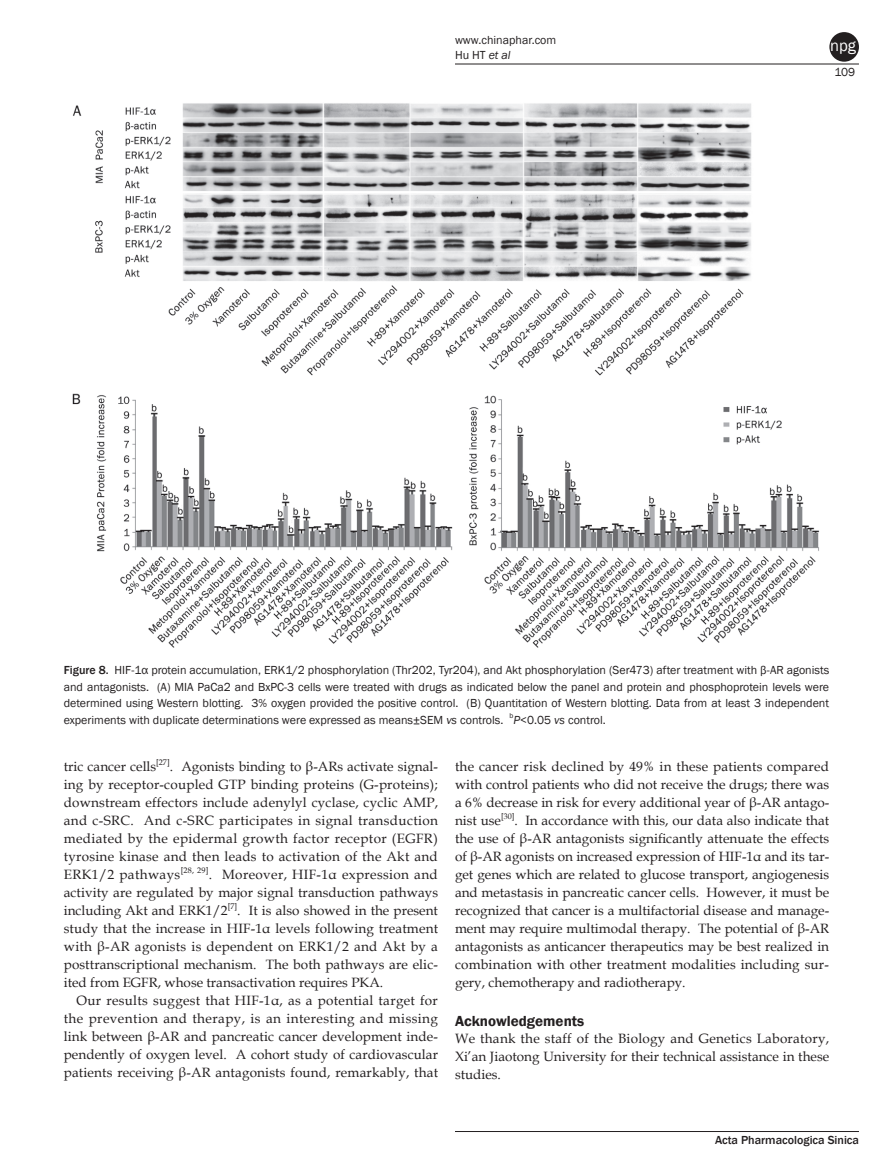
<style>
.page{position:relative;width:893px;height:1170px;background:#fff}
.page>*{position:absolute;margin:0;border:0;box-sizing:border-box;transform-origin:0 0}
.t1{font:16.5px "Franklin Gothic";color:#fff}
.t2{font:600 15px "Franklin Gothic";color:#231f20}
.t3{font:13.5px/18px "Book Antiqua 2";letter-spacing:.005em;color:#231f20}
.t4{font:13.5px/18px "Book Antiqua";letter-spacing:.005em;color:#231f20;text-align:justify}
.t5{font:13.5px "Book Antiqua 2";letter-spacing:.025em;color:#231f20}
.t6{font:13.5px "Book Antiqua";letter-spacing:.03em;color:#231f20}
.t7{font:12px/16.5px "Franklin Gothic Book 2";color:#231f20;text-align:justify}
.t8{font:12px/15px "Franklin Gothic";color:#231f20}
.t9{font:12px "Franklin Gothic Medium 2";color:#231f20}
.s1{font-family:"Franklin Gothic Book Italic 2"}
.s2{font-family:"Franklin Gothic";font-weight:500}
.s3{font-family:"Franklin Gothic";font-style:italic}
.s4{font-family:"Franklin Gothic"}
.s5{font-family:"Book Antiqua"}
.s6{font-family:"Book Antiqua 2"}
</style>
<div class="page">
<hr style="left:455px;top:64px;width:404px;height:1px;background:#231f20">
<hr style="left:455px;top:1131px;width:404px;height:1px;background:#231f20">
<div style="left:829px;top:32px;width:30px;height:30px;background:#231f20;border-radius:50%"></div>
<img style="left:72px;top:103px;width:747px;height:544px">
<p class="t8" style="left:455px;top:32px;width:103px">www.chinaphar.com<br>Hu HT <span class="s1">et al</span></p>
<p class="t1" style="left:830px;top:35px;width:27px">npg</p>
<p class="t7" style="left:834px;top:64px;width:22px">109</p>
<p class="t7" style="left:64px;top:662px;width:767px"><span class="s2">Figure 8.</span> HIF-1α protein accumulation, ERK1/2 phosphorylation (Thr202, Tyr204), and Akt phosphorylation (Ser473) after treatment with β-AR agonists and antagonists. (A) MIA PaCa2 and BxPC-3 cells were treated with drugs as indicated below the panel and protein and phosphoprotein levels were determined using Western blotting. 3% oxygen provided the positive control. (B) Quantitation of Western blotting. Data from at least 3 independent experiments with duplicate determinations were expressed as means±SEM <span class="s3">vs</span> <span class="s4">controls.</span> <sup>b</sup><span class="s3">P</span><span class="s4">&lt;0.05</span> <span class="s3">vs</span> <span class="s4">control.</span></p>
<p class="t3" style="left:64px;top:757px;width:376px;text-align:justify"><span class="s5">tric cancer cells</span><sup>[27]</sup>. Agonists binding to β-ARs activate signal&shy;ing by receptor-coupled GTP binding proteins (G-proteins); downstream effectors include adenylyl cyclase, cyclic AMP, and c-SRC. And c-SRC participates in signal transduction mediated by the epidermal growth factor receptor (EGFR)</p>
<p class="t4" style="left:64px;top:847px;width:376px">tyrosine kinase and then leads to activation of the Akt and</p>
<p class="t5" style="left:64px;top:865px;width:376px">ERK1/2 pathways<sup>[28,</sup> <sup>29]</sup>. Moreover, HIF-1α expression and</p>
<p class="t4" style="left:64px;top:883px;width:376px">activity are regulated by major signal transduction pathways <span class="s6">including Akt and ERK1/2</span><sup>[7]</sup>. It is also showed in the present</p>
<p class="t3" style="left:64px;top:919px;width:376px">study that the increase in HIF-1α levels following treatment with β-AR agonists is dependent on ERK1/2 and Akt by a</p>
<p class="t4" style="left:64px;top:955px;width:376px">posttranscriptional mechanism. The both pathways are elic-</p>
<p class="t3" style="left:77px;top:973px;width:363px;text-indent:-13px">ited from EGFR, whose transactivation requires PKA.<br>Our results suggest that HIF-1α, as a potential target for</p>
<p class="t6" style="left:64px;top:1009px;width:376px">the prevention and therapy, is an interesting and missing</p>
<p class="t3" style="left:64px;top:1027px;width:376px">link between β-AR and pancreatic cancer development inde<span class="s5">-</span></p>
<p class="t4" style="left:64px;top:1045px;width:376px">pendently of oxygen level. A cohort study of cardiovascular</p>
<p class="t3" style="left:64px;top:1063px;width:376px">patients receiving β-AR antagonists found, remarkably, that</p>
<p class="t3" style="left:455px;top:757px;width:376px;text-align:justify">the cancer risk declined by 49% in these patients compared with control patients who did not receive the drugs; there was a 6% decrease in risk for every additional year of β-AR antago<span class="s5">-</span></p>
<p class="t4" style="left:455px;top:811px;width:376px">nist use<sup>[30]</sup>. In accordance with this, our data also indicate that</p>
<p class="t3" style="left:455px;top:829px;width:376px">the use of β-AR antagonists significantly attenuate the effects of β-AR agonists on increased expression of HIF-1α and its tar<span class="s5">-</span></p>
<p class="t4" style="left:455px;top:865px;width:376px">get genes which are related to glucose transport, angiogenesis and metastasis in pancreatic cancer cells. However, it must be recognized that cancer is a multifactorial disease and manage-</p>
<p class="t3" style="left:455px;top:919px;width:376px">ment may require multimodal therapy. The potential of β-AR</p>
<p class="t4" style="left:455px;top:937px;width:376px">antagonists as anticancer therapeutics may be best realized in combination with other treatment modalities including sur&shy;gery, chemotherapy and radiotherapy.</p>
<p class="t2" style="left:455px;top:1011px;width:131px">Acknowledgements</p>
<p class="t4" style="left:455px;top:1029px;width:376px">We thank the staff of the Biology and Genetics Laboratory,</p>
<p class="t3" style="left:455px;top:1047px;width:376px">Xi’an Jiaotong University for their technical assistance in these</p>
<p class="t4" style="left:455px;top:1065px;width:48px">studies.</p>
<p class="t9" style="left:715px;top:1132px;width:145px">Acta Pharmacologica Sinica</p>
</div>
